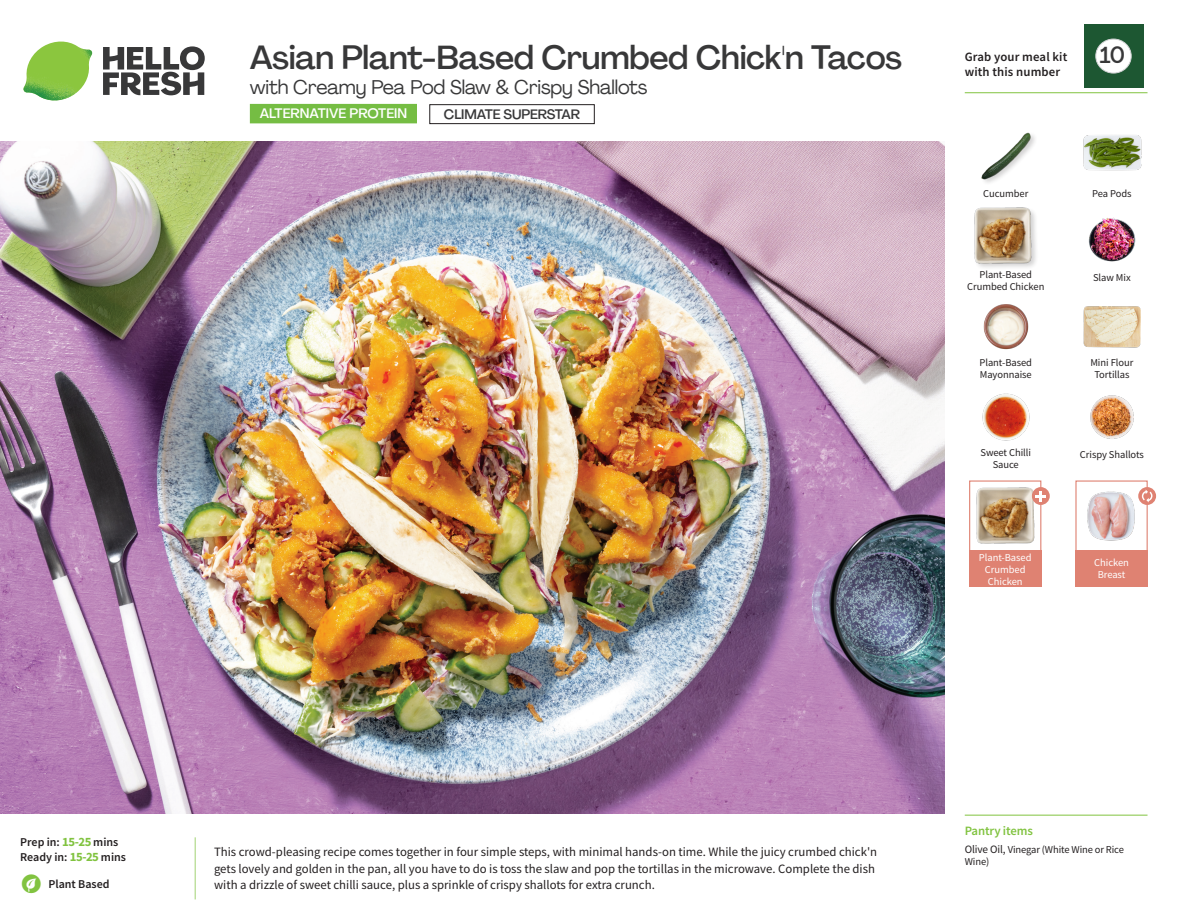
<style>
.page{position:relative;width:1188px;height:918px;background:#fff}
.page>*{position:absolute;margin:0;border:0;box-sizing:border-box;transform-origin:0 0}
._15_Titel_UK{font:500 33px "Agrandir";letter-spacing:-.015em;color:#383839}
._002_Label_Nr{font:500 22.8px "Agrandir";color:#383839;scale:.94 1}
._15_Titel_UK-2{font:19.5px "Agrandir";letter-spacing:-.01em;color:#383839}
.t1{font:500 13.5px "Agrandir";color:#fff}
.t2{font:500 13.5px "Agrandir";letter-spacing:-.01em;color:#383839}
.Step_6_Text_AU{font:12.75px/16.5px "Source Sans Pro";color:#231f20}
.t3{font:600 12.75px/15px "Source Sans Pro";letter-spacing:.01em;color:#231f20}
._04_Headers_Front{font:600 12.75px "Source Sans Pro";letter-spacing:-.01em;color:#81c340}
._04_Intro{font:600 12px "Source Sans Pro";color:#231f20}
._18_FRONT_ingredients{font:10.5px/12px "Source Sans Pro";letter-spacing:-.005em;color:#231f20;text-align:center}
._18_FRONT_ingredients-2{font:10.5px/12px "Source Sans Pro";letter-spacing:-.005em;color:#fff;text-align:center}
._05_Pantry{font:10.5px/12px "Source Sans Pro";letter-spacing:-.01em;color:#231f20}
.s1{font-weight:700;font-size:12.75px;color:#81c340}
.s2{font-size:11.25px}
</style>
<div class="page">
<svg style="left:103px;top:46px;width:102px;height:49px"></svg>
<img style="left:23px;top:42px;width:69px;height:59px">
<img style="left:0;top:142px;width:945px;height:672px">
<div style="left:1075px;top:480px;width:73px;height:73px;border:1px solid #df8272"></div>
<div style="left:1075px;top:550px;width:73px;height:37px;background:#df8272"></div>
<div style="left:969px;top:550px;width:72px;height:37px;background:#df8272"></div>
<img style="left:1087px;top:491px;width:48px;height:50px">
<div style="left:969px;top:480px;width:72px;height:73px;border:1px solid #df8272"></div>
<img style="left:977px;top:487px;width:57px;height:57px">
<div style="left:1032px;top:487px;width:18px;height:18px;background:#df8272;border-radius:50%"></div>
<svg style="left:1036px;top:491px;width:10px;height:10px"></svg>
<svg style="left:1138px;top:487px;width:18px;height:18px"></svg>
<svg style="left:1142px;top:490px;width:10px;height:13px"></svg>
<div style="left:250px;top:104px;width:167px;height:19px;background:#75bd43"></div>
<div style="left:430px;top:104px;width:165px;height:20px;border:1px solid #231f20"></div>
<img style="left:1083px;top:306px;width:58px;height:42px">
<img style="left:1090px;top:395px;width:44px;height:44px">
<img style="left:982px;top:393px;width:48px;height:48px">
<img style="left:983px;top:304px;width:46px;height:46px">
<img style="left:1084px;top:135px;width:57px;height:36px">
<img style="left:1088px;top:217px;width:48px;height:45px">
<img style="left:981px;top:132px;width:53px;height:51px">
<div style="left:974px;top:206px;width:65px;height:64px;background:#231f20;opacity:.2"></div>
<img style="left:975px;top:207px;width:57px;height:57px">
<hr style="left:965px;top:815px;width:183px;height:1px;background:#81c340">
<hr style="left:965px;top:92px;width:183px;height:1px;background:#81c340">
<div style="left:1084px;top:24px;width:59px;height:64px;background:#1d5732"></div>
<div style="left:1096px;top:39px;width:35px;height:34px;background:#fff;border-radius:50%"></div>
<div style="left:1096px;top:39px;width:35px;height:34px;border:1px solid #d1d2d4;border-radius:50%"></div>
<p class="_15_Titel_UK" style="left:250px;top:37px;width:654px">Asian Plant-Based Crumbed Chick'n Tacos</p>
<p class="_15_Titel_UK-2" style="left:250px;top:75px;width:399px">with Creamy Pea Pod Slaw &amp; Crispy Shallots</p>
<p class="t1" style="left:260px;top:105px;width:149px">ALTERNATIVE PROTEIN</p>
<p class="t2" style="left:444px;top:106px;width:138px">CLIMATE SUPERSTAR</p>
<p class="t3" style="left:965px;top:49px;width:104px">Grab your meal kit with this number</p>
<p class="_002_Label_Nr" style="left:1100px;top:41px;width:28px">10</p>
<p class="_18_FRONT_ingredients" style="left:983px;top:188px;width:47px">Cucumber</p>
<p class="_18_FRONT_ingredients" style="left:1092px;top:188px;width:41px">Pea Pods</p>
<p class="_18_FRONT_ingredients" style="left:967px;top:269px;width:79px">Plant-Based<br>Crumbed Chicken</p>
<p class="_18_FRONT_ingredients" style="left:1093px;top:272px;width:39px">Slaw Mix</p>
<p class="_18_FRONT_ingredients" style="left:979px;top:356px;width:54px;text-align:left">Plant-Based<br>Mayonnaise</p>
<p class="_18_FRONT_ingredients" style="left:1090px;top:356px;width:45px">Mini Flour<br>Tortillas</p>
<p class="_18_FRONT_ingredients" style="left:980px;top:447px;width:52px">Sweet Chilli<br>Sauce</p>
<p class="_18_FRONT_ingredients" style="left:1080px;top:449px;width:65px">Crispy Shallots</p>
<p class="_18_FRONT_ingredients-2" style="left:979px;top:551px;width:54px">Plant-Based<br>Crumbed<br>Chicken</p>
<p class="_18_FRONT_ingredients-2" style="left:1094px;top:557px;width:36px">Chicken<br>Breast</p>
<p class="_04_Intro" style="left:20px;top:834px;width:100px">Prep in: <span class="s1">15-25</span> mins</p>
<p class="_04_Intro" style="left:20px;top:849px;width:107px">Ready in: <span class="s1">15-25</span> mins</p>
<p class="_04_Intro" style="left:48px;top:876px;width:63px">Plant Based</p>
<p class="Step_6_Text_AU" style="left:214px;top:844px;width:665px">This crowd-pleasing recipe comes together in four simple steps, with minimal hands-on time. While the juicy crumbed chick'n gets lovely and golden in the pan, all you have to do is toss the slaw and pop the tortillas in the microwave. Complete the dish with a drizzle of sweet chilli sauce, plus a sprinkle of crispy shallots for extra crunch.</p>
<p class="_04_Headers_Front" style="left:965px;top:822px;width:70px">Pantry items</p>
<p class="_05_Pantry" style="left:965px;top:844px;width:161px"><span class="s2">Olive Oil,</span> Vinegar (White Wine or Rice<br>Wine)</p>
</div>
